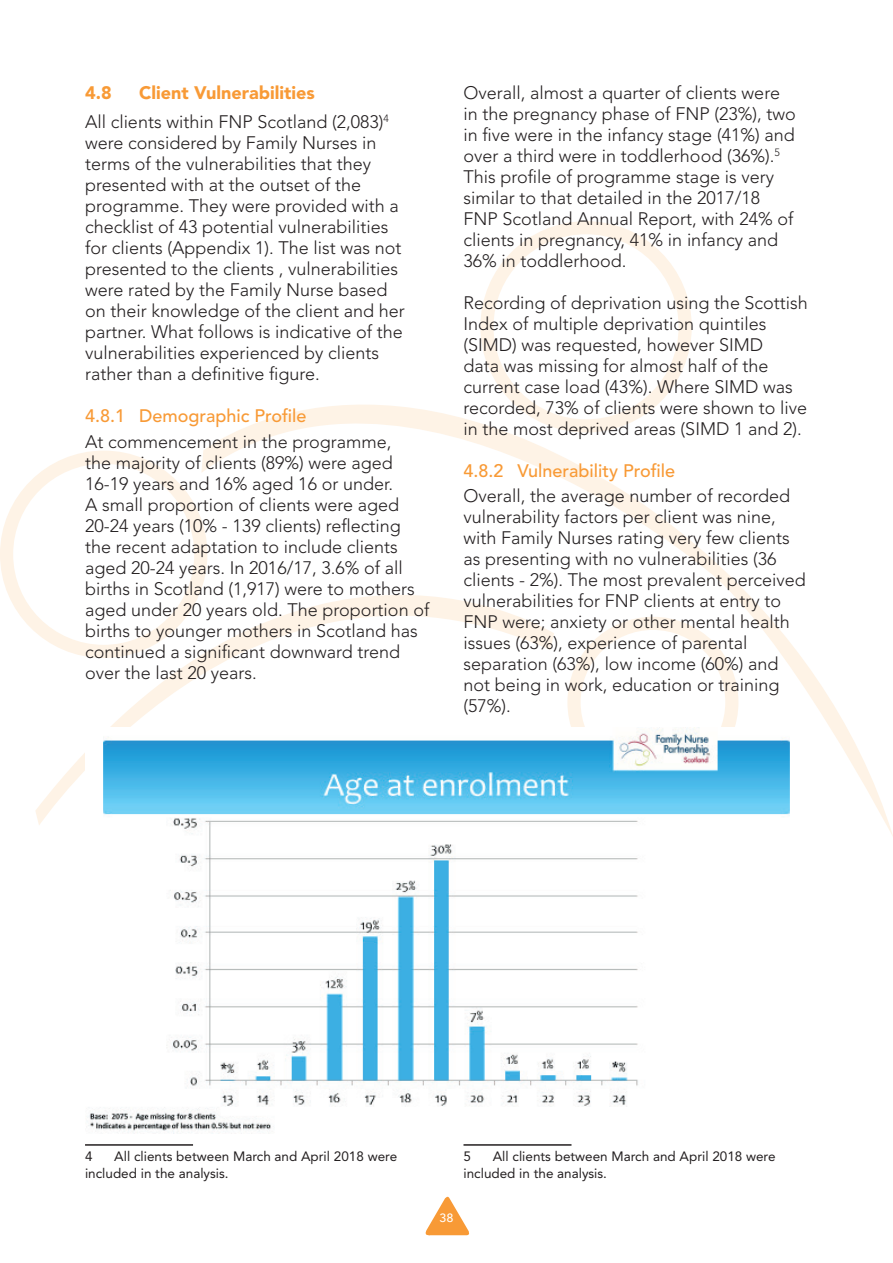
<style>
.page{position:relative;width:893px;height:1263px;background:#fff}
.page>*{position:absolute;margin:0;border:0;box-sizing:border-box;transform-origin:0 0}
.NEW_Body_TEXT{font:300 18px/21px "Avenir";color:#231f20}
.NEW_Heading_3__Intro{font:500 18px "Avenir";color:#f89a36}
.NEW_Heading_2__Intro{font:900 18px "Avenir";color:#f89a36}
.NEW_Footnote_TEXT{font:13.5px/16.5px "Avenir";color:#231f20}
.t1{font:500 12px "Avenir Next";color:#fff}
</style>
<div class="page">
<div style="left:480px;top:221px;width:212px;height:211px;border:13px solid #fef3e6;border-radius:50%"></div>
<div style="left:0;top:451px;width:207px;height:207px;border:13px solid #fef3e6;border-radius:50%"></div>
<svg style="left:201px;top:322px;width:692px;height:514px"></svg>
<svg style="left:35px;top:472px;width:519px;height:353px"></svg>
<svg style="left:425px;top:1196px;width:45px;height:40px"></svg>
<hr style="left:85px;top:1144px;width:108px;height:2px;background:#231f20">
<img style="left:85px;top:727px;width:723px;height:407px">
<hr style="left:463px;top:1144px;width:108px;height:2px;background:#231f20">
<p class="NEW_Heading_2__Intro" style="left:85px;top:82px;width:28px">4.8</p>
<p class="NEW_Heading_2__Intro" style="left:139px;top:82px;width:177px">Client Vulnerabilities</p>
<p class="NEW_Body_TEXT" style="left:85px;top:111px;width:321px">All clients within FNP Scotland (2,083)<sup>4 </sup>were considered by Family Nurses in terms of the vulnerabilities that they presented with at the outset of the programme. They were provided with a checklist of 43 potential vulnerabilities for clients (Appendix 1). The list was not presented to the clients , vulnerabilities were rated by the Family Nurse based on their knowledge of the client and her partner. What follows is indicative of the vulnerabilities experienced by clients rather than a definitive figure.</p>
<p class="NEW_Heading_3__Intro" style="left:85px;top:406px;width:223px">4.8.1 Demographic Profile</p>
<p class="NEW_Body_TEXT" style="left:85px;top:431px;width:346px">At commencement in the programme,<br>the majority of clients (89%) were aged 16-19 years and 16% aged 16 or under.<br>A small proportion of clients were aged 20-24 years (10% - 139 clients) reflecting the recent adaptation to include clients aged 20-24 years. In 2016/17, 3.6% of all births in Scotland (1,917) were to mothers aged under 20 years old. The proportion of births to younger mothers in Scotland has continued a significant downward trend over the last 20 years.</p>
<p class="NEW_Body_TEXT" style="left:463px;top:82px;width:334px">Overall, almost a quarter of clients were in the pregnancy phase of FNP (23%), two in five were in the infancy stage (41%) and over a third were in toddlerhood (36%).<sup>5<br></sup>This profile of programme stage is very similar to that detailed in the 2017/18<br>FNP Scotland Annual Report, with 24% of clients in pregnancy, 41% in infancy and 36% in toddlerhood.</p>
<p class="NEW_Body_TEXT" style="left:463px;top:292px;width:346px">Recording of deprivation using the Scottish Index of multiple deprivation quintiles (SIMD) was requested, however SIMD<br>data was missing for almost half of the current case load (43%). Where SIMD was recorded, 73% of clients were shown to live in the most deprived areas (SIMD 1 and 2).</p>
<p class="NEW_Heading_3__Intro" style="left:463px;top:460px;width:213px">4.8.2 Vulnerability Profile</p>
<p class="NEW_Body_TEXT" style="left:463px;top:485px;width:344px">Overall, the average number of recorded vulnerability factors per client was nine, with Family Nurses rating very few clients as presenting with no vulnerabilities (36 clients - 2%). The most prevalent perceived vulnerabilities for FNP clients at entry to FNP were; anxiety or other mental health issues (63%), experience of parental separation (63%), low income (60%) and not being in work, education or training (57%).</p>
<p class="NEW_Footnote_TEXT" style="left:85px;top:1148px;width:314px;text-indent:29px">All clients between March and April 2018 were included in the analysis.</p>
<p class="NEW_Footnote_TEXT" style="left:85px;top:1148px;width:9px">4</p>
<p class="NEW_Footnote_TEXT" style="left:463px;top:1148px;width:314px;text-indent:29px">All clients between March and April 2018 were included in the analysis.</p>
<p class="NEW_Footnote_TEXT" style="left:463px;top:1148px;width:9px">5</p>
<p class="t1" style="left:439px;top:1208px;width:16px">38</p>
</div>
